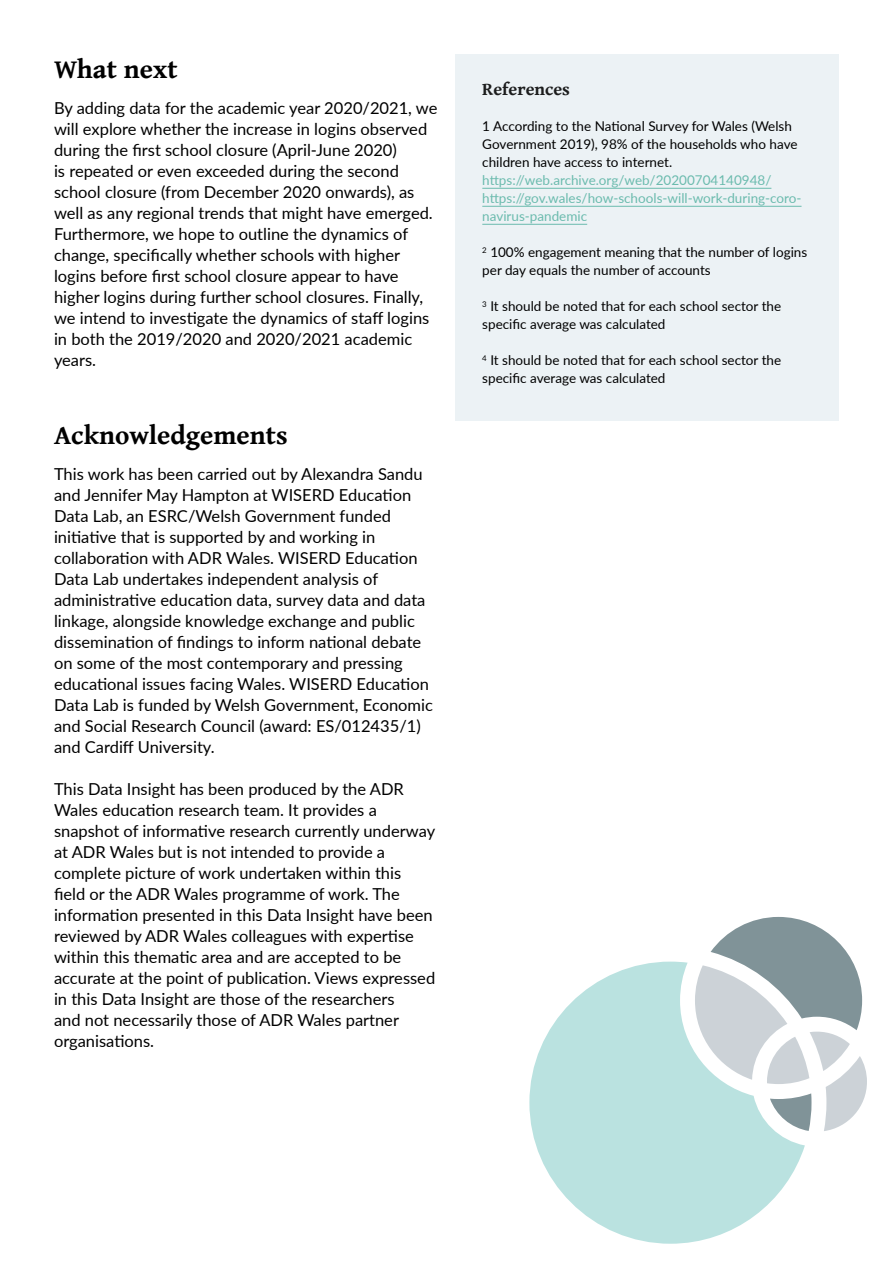
<style>
.page{position:relative;width:893px;height:1263px;background:#fff}
.page>*{position:absolute;margin:0;border:0;box-sizing:border-box;transform-origin:0 0}
.t1{font:700 27px "Gentium Book Basic";color:#000}
.t2{font:700 18px "Gentium Book Basic";color:#1c1d1d}
.t3{font:16.5px/21px "Lato";color:#000}
.t4{font:13.5px/18px "Lato";color:#000}
.t5{font:13.5px/18px "Lato";color:#6bbbae}
</style>
<div class="page">
<svg style="left:529px;top:961px;width:276px;height:283px;fill:#bae2e0"></svg>
<svg style="left:695px;top:917px;width:172px;height:214px"></svg>
<div style="left:455px;top:54px;width:384px;height:367px;background:#ecf2f5"></div>
<hr style="left:482px;top:188px;width:289px;height:1px;background:#6bbbae">
<hr style="left:482px;top:206px;width:319px;height:1px;background:#6bbbae">
<hr style="left:482px;top:224px;width:105px;height:1px;background:#6bbbae">
<hr style="left:892px;top:1137px;width:1px;height:126px;background:#dde3e6">
<h1 class="t1" style="left:54px;top:48px;width:125px">What next</h1>
<p class="t3" style="left:54px;top:96px;width:385px">By adding data for the academic year 2020/2021, we will explore whether the increase in logins observed during the first school closure (April-June 2020)<br>is repeated or even exceeded during the second school closure (from December 2020 onwards), as well as any regional trends that might have emerged.<br>Furthermore, we hope to outline the dynamics of change, specifically whether schools with higher logins before first school closure appear to have higher logins during further school closures. Finally, we intend to investigate the dynamics of staff logins in both the 2019/2020 and 2020/2021 academic years.</p>
<h1 class="t1" style="left:54px;top:414px;width:235px">Acknowledgements</h1>
<p class="t3" style="left:54px;top:462px;width:381px">This work has been carried out by Alexandra Sandu and Jennifer May Hampton at WISERD Education Data Lab, an ESRC/Welsh Government funded initiative that is supported by and working in collaboration with ADR Wales. WISERD Education Data Lab undertakes independent analysis of administrative education data, survey data and data linkage, alongside knowledge exchange and public dissemination of findings to inform national debate on some of the most contemporary and pressing educational issues facing Wales. WISERD Education Data Lab is funded by Welsh Government, Economic and Social Research Council (award: ES/012435/1) and Cardiff University.</p>
<p class="t3" style="left:54px;top:777px;width:383px">This Data Insight has been produced by the ADR Wales education research team. It provides a snapshot of informative research currently underway at ADR Wales but is not intended to provide a complete picture of work undertaken within this field or the ADR Wales programme of work. The information presented in this Data Insight have been reviewed by ADR Wales colleagues with expertise within this thematic area and are accepted to be accurate at the point of publication. Views expressed in this Data Insight are those of the researchers<br>and not necessarily those of ADR Wales partner organisations.</p>
<p class="t2" style="left:482px;top:76px;width:89px">References</p>
<p class="t4" style="left:482px;top:117px;width:317px">1 According to the National Survey for Wales (Welsh<br>Government 2019), 98% of the households who have children have access to internet.</p>
<p class="t5" style="left:482px;top:171px;width:321px">https://web.archive.org/web/20200704140948/ https://gov.wales/how-schools-will-work-during-coro&shy;navirus-pandemic</p>
<p class="t4" style="left:482px;top:243px;width:326px"><sup>2</sup> 100% engagement meaning that the number of logins per day equals the number of accounts</p>
<p class="t4" style="left:482px;top:297px;width:300px"><sup>3</sup> It should be noted that for each school sector the specific average was calculated</p>
<p class="t4" style="left:482px;top:351px;width:300px"><sup>4</sup> It should be noted that for each school sector the specific average was calculated</p>
</div>
